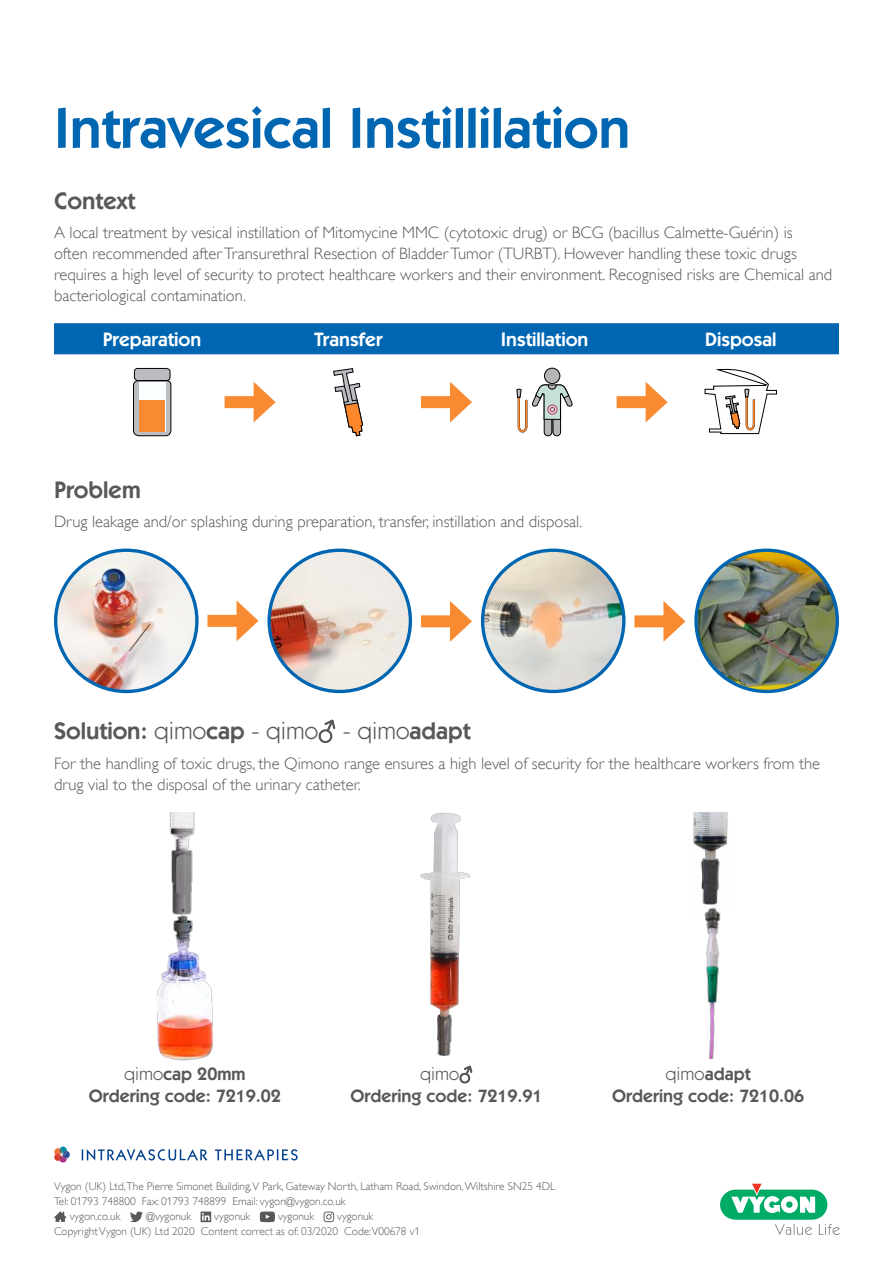
<style>
.page{position:relative;width:893px;height:1263px;background:#fff}
.page>*{position:absolute;margin:0;border:0;box-sizing:border-box;transform-origin:0 0}
.t1{font:600 57px "ITC Kabel Std";color:#0066b2}
.t2{font:600 24px "ITC Kabel Std";color:#57585a}
.t3{font:600 19.5px "ITC Kabel Std";color:#fff}
.t4{font:600 18px/21.6px "ITC Kabel Std";color:#57585a;text-align:center}
.t5{font:300 16.5px/21px "Gill Alt One";color:#57585a}
.t6{font:300 11.25px/15px "Gill Alt One";color:#57585a}
.s1{font-weight:400}
.s2{font-family:"Arial";font-weight:700}
.s3{font-family:"Arial";font-weight:400}
</style>
<div class="page">
<svg style="left:720px;top:1183px;width:120px;height:52px"></svg>
<svg style="left:54px;top:1211px;width:13px;height:11px"></svg>
<svg style="left:130px;top:1211px;width:13px;height:11px"></svg>
<svg style="left:201px;top:1211px;width:10px;height:11px"></svg>
<svg style="left:260px;top:1211px;width:15px;height:11px"></svg>
<svg style="left:324px;top:1211px;width:10px;height:11px"></svg>
<svg style="left:82px;top:1149px;width:216px;height:11px"></svg>
<svg style="left:54px;top:1146px;width:16px;height:16px"></svg>
<div style="left:54px;top:323px;width:785px;height:31px;background:#0066b2"></div>
<svg style="left:133px;top:368px;width:39px;height:69px"></svg>
<div style="left:139px;top:383px;width:27px;height:49px;background:#fbffff"></div>
<div style="left:139px;top:400px;width:26px;height:32px;background:#f88a31"></div>
<svg style="left:333px;top:368px;width:30px;height:68px"></svg>
<div style="left:544px;top:368px;width:16px;height:16px;background:#b5b5b5;border-radius:50%"></div>
<div style="left:544px;top:368px;width:16px;height:16px;border:1px solid #000;border-radius:50%"></div>
<svg style="left:516px;top:385px;width:57px;height:51px"></svg>
<svg style="left:704px;top:368px;width:73px;height:66px"></svg>
<img style="left:56px;top:550px;width:141px;height:141px;border-radius:71px">
<div style="left:54px;top:549px;width:145px;height:144px;border:3px solid #0066b2;border-radius:50%"></div>
<img style="left:269px;top:550px;width:141px;height:141px;border-radius:71px">
<div style="left:267px;top:549px;width:145px;height:144px;border:3px solid #0066b2;border-radius:50%"></div>
<img style="left:483px;top:550px;width:141px;height:141px;border-radius:71px">
<div style="left:481px;top:549px;width:144px;height:144px;border:3px solid #0066b2;border-radius:50%"></div>
<img style="left:696px;top:550px;width:141px;height:141px;border-radius:71px">
<div style="left:694px;top:549px;width:145px;height:144px;border:3px solid #0066b2;border-radius:50%"></div>
<img style="left:169px;top:812px;width:26px;height:91px">
<img style="left:157px;top:903px;width:56px;height:158px">
<img style="left:420px;top:813px;width:51px;height:243px">
<img style="left:704px;top:914px;width:16px;height:144px">
<img style="left:692px;top:812px;width:37px;height:102px">
<div style="left:225px;top:396px;width:37px;height:12px;background:#f88a31"></div>
<svg style="left:254px;top:382px;width:22px;height:40px"></svg>
<div style="left:207px;top:615px;width:38px;height:12px;background:#f88a31"></div>
<svg style="left:237px;top:601px;width:22px;height:40px"></svg>
<div style="left:421px;top:396px;width:38px;height:12px;background:#f88a31"></div>
<svg style="left:450px;top:382px;width:22px;height:41px"></svg>
<div style="left:421px;top:615px;width:38px;height:12px;background:#f88a31"></div>
<svg style="left:450px;top:601px;width:22px;height:41px"></svg>
<div style="left:617px;top:396px;width:37px;height:12px;background:#f88a31"></div>
<svg style="left:646px;top:382px;width:22px;height:40px"></svg>
<div style="left:634px;top:615px;width:38px;height:12px;background:#f88a31"></div>
<svg style="left:663px;top:601px;width:22px;height:41px"></svg>
<h1 class="t1" style="left:54px;top:108px;width:578px">Intravesical Instillilation</h1>
<h2 class="t2" style="left:54px;top:192px;width:83px">Context</h2>
<p class="t5" style="left:54px;top:223px;width:780px">A local treatment by vesical instillation of Mitomycine MMC (cytotoxic drug) or BCG (bacillus Calmette-Guérin) is<br>often recommended after Transurethral Resection of Bladder Tumor (TURBT). However handling these toxic drugs requires a high level of security to protect healthcare workers and their environment. Recognised risks are Chemical and bacteriological contamination.</p>
<p class="t3" style="left:103px;top:332px;width:100px">Preparation</p>
<p class="t3" style="left:314px;top:332px;width:70px">Transfer</p>
<p class="t3" style="left:501px;top:332px;width:89px">Instillation</p>
<p class="t3" style="left:705px;top:332px;width:73px">Disposal</p>
<h2 class="t2" style="left:54px;top:481px;width:88px">Problem</h2>
<p class="t5" style="left:54px;top:513px;width:530px">Drug leakage and/or splashing during preparation, transfer, instillation and disposal.</p>
<h2 class="t2" style="left:54px;top:722px;width:418px">Solution: <span class="s1">qimo</span>cap <span class="s1">- qimo</span><span class="s2">♂</span> <span class="s1">- qimo</span>adapt</h2>
<p class="t5" style="left:54px;top:754px;width:768px">For the handling of toxic drugs, the Qimono range ensures a high level of security for the healthcare workers from the drug vial to the disposal of the urinary catheter.</p>
<p class="t4" style="left:89px;top:1065px;width:194px"><span class="s1">qimo</span>cap 20mm<br>Ordering code: 7219.02</p>
<p class="t4" style="left:350px;top:1065px;width:194px"><span class="s1">qimo</span><span class="s3">♂<br></span>Ordering code: 7219.91</p>
<p class="t4" style="left:612px;top:1065px;width:194px"><span class="s1">qimo</span>adapt<br>Ordering code: 7210.06</p>
<p class="t6" style="left:54px;top:1179px;width:503px">Vygon (UK) Ltd,The Pierre Simonet Building,V Park, Gateway North, Latham Road, Swindon, Wiltshire SN25 4DL</p>
<p class="t6" style="left:54px;top:1194px;width:293px">Tel: 01793 748800 Fax: 01793 748899 Email: vygon@vygon.co.uk</p>
<p class="t6" style="left:70px;top:1209px;width:52px">vygon.co.uk</p>
<p class="t6" style="left:146px;top:1209px;width:47px">@vygonuk</p>
<p class="t6" style="left:214px;top:1209px;width:38px">vygonuk</p>
<p class="t6" style="left:278px;top:1209px;width:38px">vygonuk</p>
<p class="t6" style="left:54px;top:1209px;width:368px;text-indent:283px">vygonuk<br>Copyright Vygon (UK) Ltd 2020 Content correct as of: 03/2020 Code:V00678 v1</p>
</div>
